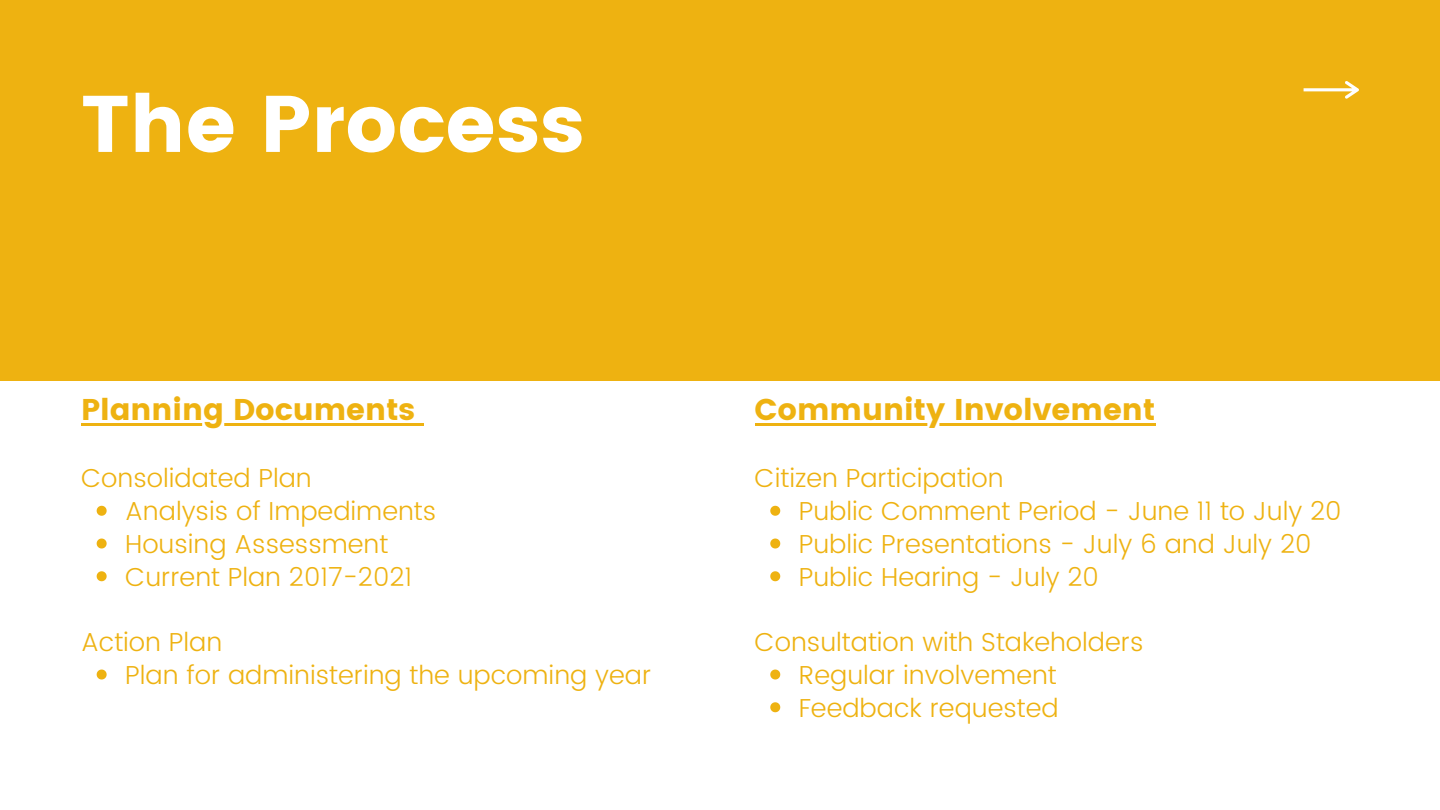
<style>
.page{position:relative;width:1440px;height:810px;background:#eeb211}
.page>*{position:absolute;margin:0;border:0;box-sizing:border-box;transform-origin:0 0}
.t1{font:80px "Poppins";color:#fff}
.t2{font:30px "Poppins";color:#eeb211}
.t3{font:300 26px "Poppins";color:#eeb211}
</style>
<div class="page">
<div style="left:0;top:382px;width:1440px;height:428px;background:#fff"></div>
<hr style="left:81px;top:423px;width:334px;height:2px;background:#eeb211">
<svg style="left:415px;top:423px;width:9px;height:2px"></svg>
<svg style="left:97px;top:506px;width:10px;height:10px"></svg>
<svg style="left:97px;top:539px;width:10px;height:10px"></svg>
<svg style="left:97px;top:571px;width:10px;height:10px"></svg>
<svg style="left:97px;top:670px;width:10px;height:10px"></svg>
<hr style="left:755px;top:423px;width:400px;height:2px;background:#eeb211">
<svg style="left:770px;top:506px;width:10px;height:10px"></svg>
<svg style="left:770px;top:539px;width:10px;height:10px"></svg>
<svg style="left:770px;top:571px;width:10px;height:10px"></svg>
<svg style="left:770px;top:670px;width:10px;height:10px"></svg>
<svg style="left:770px;top:702px;width:10px;height:10px"></svg>
<svg style="left:1304px;top:81px;width:55px;height:18px"></svg>
<p class="t1" style="left:81px;top:78px;width:505px">The Process</p>
<p class="t2" style="left:81px;top:392px;width:336px">Planning Documents</p>
<p class="t2" style="left:755px;top:392px;width:402px">Community Involvement</p>
<p class="t3" style="left:81px;top:463px;width:232px">Consolidated Plan</p>
<p class="t3" style="left:755px;top:463px;width:251px">Citizen Participation</p>
<p class="t3" style="left:125px;top:496px;width:312px">Analysis of Impediments</p>
<p class="t3" style="left:125px;top:529px;width:265px">Housing Assessment</p>
<p class="t3" style="left:125px;top:561px;width:289px">Current Plan 2017-2021</p>
<p class="t3" style="left:799px;top:496px;width:544px">Public Comment Period - June 11 to July 20</p>
<p class="t3" style="left:799px;top:529px;width:514px">Public Presentations - July 6 and July 20</p>
<p class="t3" style="left:799px;top:561px;width:302px">Public Hearing - July 20</p>
<p class="t3" style="left:81px;top:627px;width:143px">Action Plan</p>
<p class="t3" style="left:755px;top:627px;width:390px">Consultation with Stakeholders</p>
<p class="t3" style="left:125px;top:660px;width:528px">Plan for administering the upcoming year</p>
<p class="t3" style="left:799px;top:660px;width:259px">Regular involvement</p>
<p class="t3" style="left:799px;top:692px;width:261px">Feedback requested</p>
</div>
